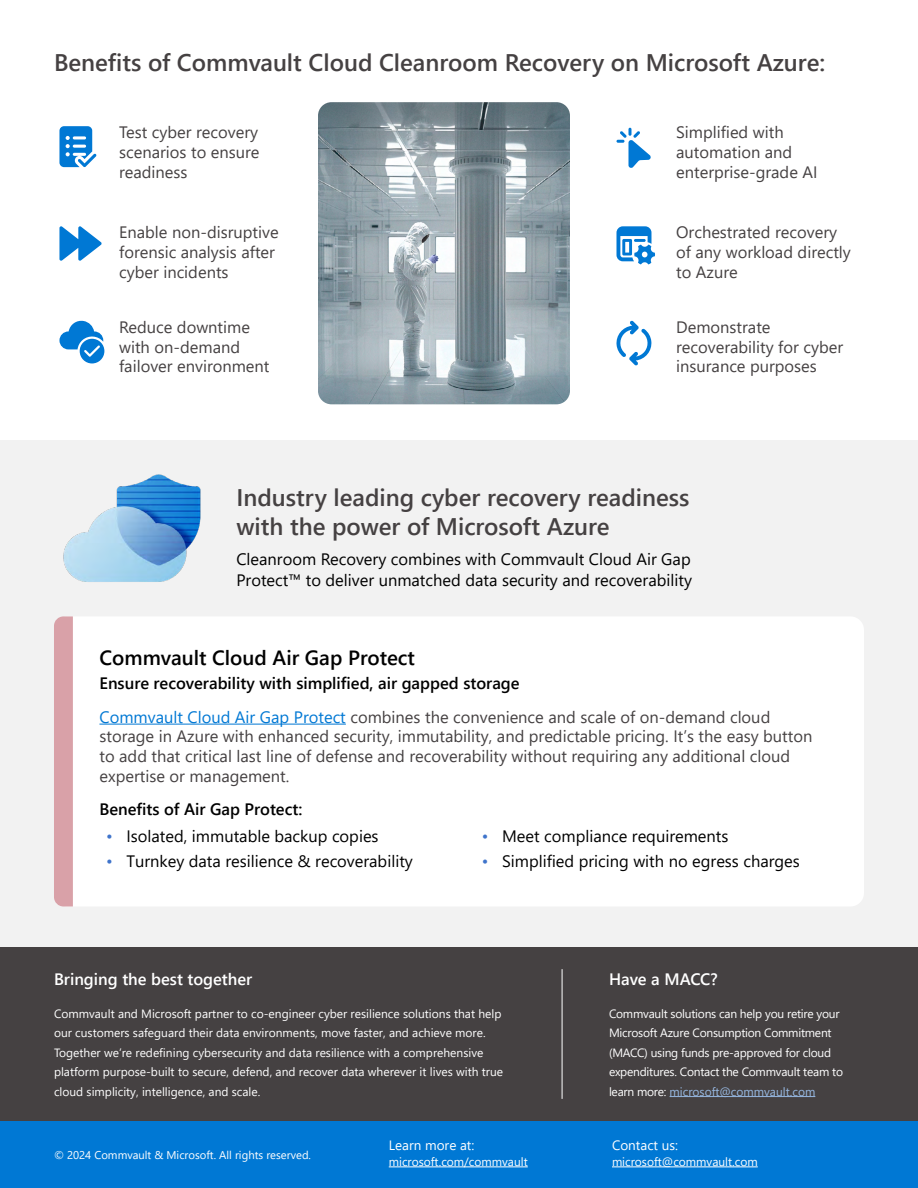
<style>
.page{position:relative;width:918px;height:1188px;background:#fff}
.page>*{position:absolute;margin:0;border:0;box-sizing:border-box;transform-origin:0 0}
.t1{font:600 24px/28.8px "Segoe UI";color:#454142}
.t2{font:600 20.55px "Segoe UI";color:#000}
.t3{font:16.5px/19.8px "Segoe UI";color:#454142}
.t4{font:16.5px/21px "Segoe UI";color:#000}
.t5{font:600 16.5px/33.3px "Segoe UI";color:#000}
.t6{font:600 16.5px "Segoe UI";color:#fff}
.t7{font:13.5px "Segoe UI";color:#fff}
.t8{font:12px/19.5px "Segoe UI";color:#fff}
.t9{font:12px/19.5px "Segoe UI";letter-spacing:-.02em;color:#fff}
.t10{font:11.25px "Segoe UI";color:#fff}
.s1{font-weight:400;color:#0078d4}
.s2{font-weight:400;color:#454142}
.s3{color:#3f74cb}
.s4{color:#97b8e1}
</style>
<div class="page">
<div style="left:0;top:441px;width:918px;height:506px;background:#f2f2f2"></div>
<div style="left:0;top:1121px;width:918px;height:67px;background:#0078d4"></div>
<div style="left:0;top:947px;width:918px;height:174px;background:#454142"></div>
<svg style="left:59px;top:126px;width:38px;height:41px"></svg>
<svg style="left:616px;top:128px;width:35px;height:40px"></svg>
<img style="left:318px;top:102px;width:252px;height:302px">
<div style="left:54px;top:616px;width:810px;height:290px;background:#fff;border-radius:14px"></div>
<div style="left:54px;top:616px;width:19px;height:290px;background:#d9a1a8"></div>
<hr style="left:99px;top:724px;width:247px;height:1px;background:#0078d4">
<svg style="left:59px;top:320px;width:45px;height:43px"></svg>
<svg style="left:616px;top:321px;width:36px;height:45px"></svg>
<svg style="left:59px;top:226px;width:43px;height:35px"></svg>
<svg style="left:616px;top:226px;width:39px;height:38px"></svg>
<img style="left:63px;top:474px;width:138px;height:108px">
<hr style="left:389px;top:1167px;width:139px;height:1px;background:#fff">
<hr style="left:612px;top:1167px;width:146px;height:1px;background:#fff">
<hr style="left:562px;top:969px;width:1px;height:130px;background:#fff">
<hr style="left:670px;top:1096px;width:145px;height:1px;background:#97b8e1">
<h1 class="t1" style="left:54px;top:47px;width:773px">Benefits of Commvault Cloud Cleanroom Recovery on Microsoft Azure:</h1>
<p class="t3" style="left:119px;top:121px;width:142px;text-align:justify">Test cyber recovery scenarios to ensure readiness</p>
<p class="t3" style="left:676px;top:121px;width:143px">Simplified with automation and enterprise-grade AI</p>
<p class="t3" style="left:119px;top:221px;width:161px">Enable non-disruptive forensic analysis after cyber incidents</p>
<p class="t3" style="left:676px;top:221px;width:176px">Orchestrated recovery of any workload directly to Azure</p>
<p class="t3" style="left:119px;top:316px;width:152px">Reduce downtime with on-demand failover environment</p>
<p class="t3" style="left:676px;top:316px;width:168px">Demonstrate recoverability for cyber insurance purposes</p>
<h1 class="t1" style="left:236px;top:481px;width:455px">Industry leading cyber recovery readiness with the power of Microsoft Azure</h1>
<p class="t4" style="left:236px;top:547px;width:457px">Cleanroom Recovery combines with Commvault Cloud Air Gap<br>Protect™ to deliver unmatched data security and recoverability</p>
<p class="t2" style="left:99px;top:638px;width:317px">Commvault Cloud Air Gap Protect</p>
<p class="t5" style="left:99px;top:666px;width:672px">Ensure recoverability with simplified, air gapped storage<br><span class="s1">Commvault Cloud Air Gap Protect</span> <span class="s2">combines the convenience and scale of on-demand cloud</span></p>
<p class="t3" style="left:99px;top:725px;width:715px">storage in Azure with enhanced security, immutability, and predictable pricing. It’s the easy button to add that critical last line of defense and recoverability without requiring any additional cloud expertise or management.</p>
<p class="t5" style="left:99px;top:791px;width:204px">Benefits of Air Gap Protect:</p>
<p class="t4" style="left:106px;top:824px;width:274px"><span class="s3">•</span> Isolated, immutable backup copies</p>
<p class="t4" style="left:106px;top:849px;width:308px"><span class="s3">•</span> Turnkey data resilience &amp; recoverability</p>
<p class="t4" style="left:482px;top:824px;width:248px"><span class="s3">•</span> Meet compliance requirements</p>
<p class="t4" style="left:482px;top:849px;width:320px"><span class="s3">•</span> Simplified pricing with no egress charges</p>
<p class="t6" style="left:54px;top:963px;width:200px">Bringing the best together</p>
<p class="t8" style="left:54px;top:1002px;width:451px">Commvault and Microsoft partner to co-engineer cyber resilience solutions that help our customers safeguard their data environments, move faster, and achieve more.<br>Together we’re redefining cybersecurity and data resilience with a comprehensive platform purpose-built to secure, defend, and recover data wherever it lives with true cloud simplicity, intelligence, and scale.</p>
<p class="t10" style="left:54px;top:1144px;width:259px">© 2024 Commvault &amp; Microsoft. All rights reserved.</p>
<p class="t7" style="left:389px;top:1133px;width:87px">Learn more at:</p>
<p class="t8" style="left:389px;top:1151px;width:140px">microsoft.com/commvault</p>
<p class="t6" style="left:609px;top:963px;width:110px">Have a MACC?</p>
<p class="t9" style="left:609px;top:1002px;width:236px">Commvault solutions can help you retire your Microsoft Azure Consumption Commitment (MACC) using funds pre-approved for cloud expenditures. Contact the Commvault team to learn more: <span class="s4">microsoft@commvault.com</span></p>
<p class="t7" style="left:612px;top:1133px;width:68px">Contact us:</p>
<p class="t8" style="left:612px;top:1151px;width:147px">microsoft@commvault.com</p>
</div>
